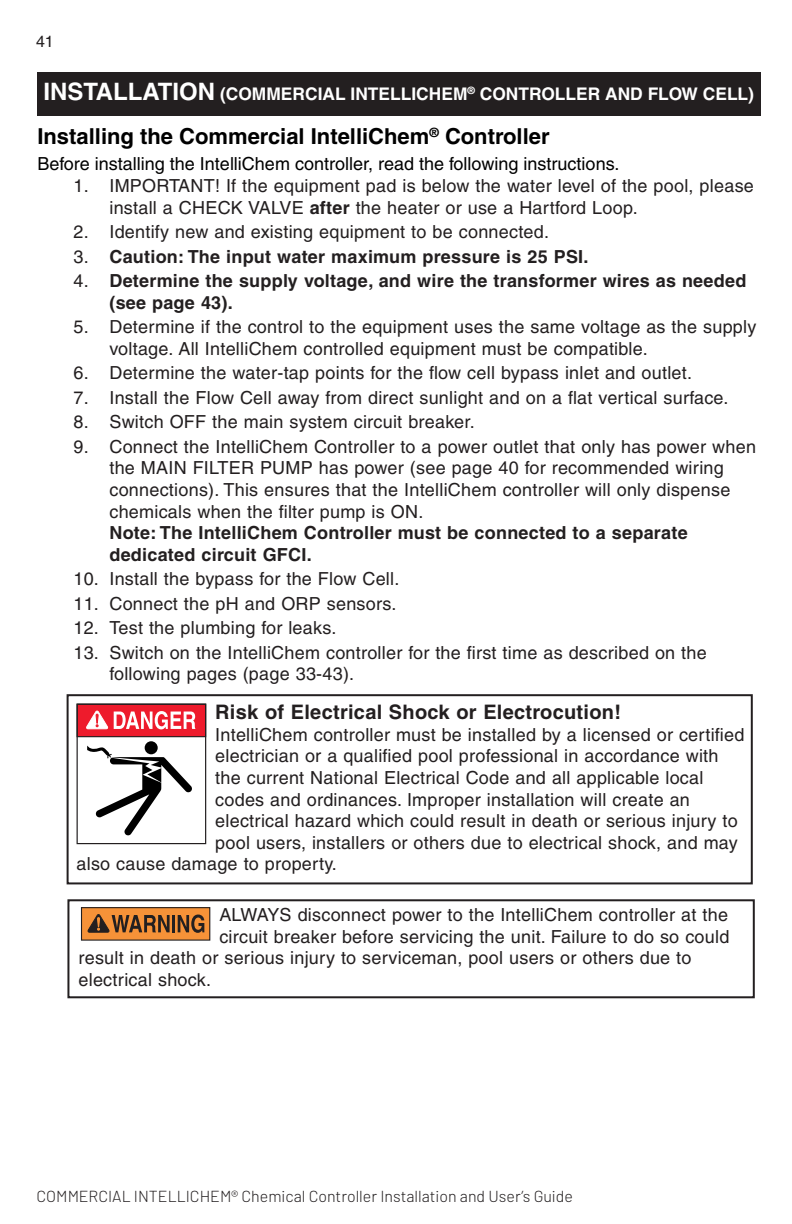
<style>
.page{position:relative;width:792px;height:1224px;background:#fff}
.page>*{position:absolute;margin:0;border:0;box-sizing:border-box;transform-origin:0 0}
.Body_Text_2{font:700 22px "Helvetica";color:#000}
.Num_List{font:700 20px "Helvetica";letter-spacing:.015em;color:#231f20}
.Bullet{font:18px/21.6px "Helvetica";letter-spacing:.015em;color:#231f20}
.Num_List-2{font:18px "Helvetica";letter-spacing:.015em;color:#231f20}
.Bullet-2{font:700 18px/21.6px "Helvetica";letter-spacing:.015em;color:#231f20}
.Body_Text_2-2{font:18px "Helvetica";color:#000}
.Heading_1{font:700 17.4px "Helvetica";color:#fff}
.t1{font:300 16px "Barlow";color:#231f20}
.t2{font:16px "Helvetica";color:#231f20}
.s1{font-size:24px}
.s2{font-weight:700}
.s3{font-weight:400}
</style>
<div class="page">
<div style="left:37px;top:72px;width:723px;height:43px;background:#231f20"></div>
<div style="left:82px;top:908px;width:128px;height:32px;background:#f69238"></div>
<div style="left:81px;top:907px;width:129px;height:34px;border:1px solid #231f20"></div>
<svg style="left:87px;top:914px;width:83px;height:19px"></svg>
<hr style="left:172px;top:915px;width:3px;height:17px;background:#231f20">
<svg style="left:178px;top:915px;width:26px;height:18px"></svg>
<div style="left:77px;top:704px;width:129px;height:33px;background:#ee1b2c"></div>
<div style="left:77px;top:704px;width:129px;height:33px;border:1px solid #231f20"></div>
<svg style="left:86px;top:710px;width:109px;height:20px"></svg>
<svg style="left:145px;top:741px;width:13px;height:13px"></svg>
<svg style="left:87px;top:745px;width:105px;height:91px"></svg>
<div style="left:77px;top:704px;width:129px;height:140px;border:1px solid #231f20"></div>
<div style="left:67px;top:694px;width:686px;height:190px;border:2px solid #231f20"></div>
<div style="left:67px;top:899px;width:688px;height:99px;border:2px solid #231f20"></div>
<p class="t2" style="left:36px;top:32px;width:19px">41</p>
<p class="Heading_1" style="left:43px;top:83px;width:712px"><span class="s1">INSTALLATION</span> (COMMERCIAL INTELLICHEM<sup>®</sup> CONTROLLER AND FLOW CELL)</p>
<p class="Body_Text_2" style="left:37px;top:123px;width:514px">Installing the Commercial IntelliChem<sup>®</sup> Controller</p>
<p class="Body_Text_2-2" style="left:37px;top:154px;width:583px">Before installing the IntelliChem controller, read the following instructions.</p>
<p class="Bullet" style="left:109px;top:175px;width:646px;text-indent:-36px">1. IMPORTANT! If the equipment pad is below the water level of the pool, please install a CHECK VALVE <span class="s2">after</span> the heater or use a Hartford Loop.</p>
<p class="Bullet" style="left:73px;top:221px;width:477px">2. Identify new and existing equipment to be connected.</p>
<p class="Bullet-2" style="left:73px;top:245px;width:517px"><span class="s3">3.</span> Caution: The input water maximum pressure is 25 PSI.</p>
<p class="Bullet-2" style="left:109px;top:270px;width:638px;text-indent:-36px"><span class="s3">4.</span> Determine the supply voltage, and wire the transformer wires as needed (see page 43).</p>
<p class="Bullet" style="left:109px;top:316px;width:649px;text-indent:-36px">5. Determine if the control to the equipment uses the same voltage as the supply voltage. All IntelliChem controlled equipment must be compatible.</p>
<p class="Bullet" style="left:73px;top:362px;width:620px">6. Determine the water-tap points for the flow cell bypass inlet and outlet.</p>
<p class="Bullet" style="left:73px;top:387px;width:657px">7. Install the Flow Cell away from direct sunlight and on a flat vertical surface.</p>
<p class="Bullet" style="left:73px;top:411px;width:403px">8. Switch OFF the main system circuit breaker.</p>
<p class="Bullet" style="left:109px;top:436px;width:648px;text-indent:-36px">9. Connect the IntelliChem Controller to a power outlet that only has power when the MAIN FILTER PUMP has power (see page 40 for recommended wiring connections). This ensures that the IntelliChem controller will only dispense chemicals when the filter pump is ON.<br><span class="s2">Note: The IntelliChem Controller must be connected to a separate dedicated circuit GFCI.</span></p>
<p class="Bullet" style="left:73px;top:568px;width:328px">10. Install the bypass for the Flow Cell.</p>
<p class="Bullet" style="left:73px;top:593px;width:324px">11. Connect the pH and ORP sensors.</p>
<p class="Bullet" style="left:73px;top:617px;width:264px">12. Test the plumbing for leaks.</p>
<p class="Bullet" style="left:109px;top:642px;width:599px;text-indent:-36px">13. Switch on the IntelliChem controller for the first time as described on the following pages (page 33-43).</p>
<p class="Num_List" style="left:215px;top:700px;width:407px">Risk of Electrical Shock or Electrocution!</p>
<p class="Num_List-2" style="left:215px;top:724px;width:531px">IntelliChem controller must be installed by a licensed or certified</p>
<p class="Num_List-2" style="left:215px;top:746px;width:505px">electrician or a qualified pool professional in accordance with</p>
<p class="Num_List-2" style="left:215px;top:767px;width:490px">the current National Electrical Code and all applicable local</p>
<p class="Num_List-2" style="left:215px;top:789px;width:476px">codes and ordinances. Improper installation will create an</p>
<p class="Num_List-2" style="left:215px;top:810px;width:524px">electrical hazard which could result in death or serious injury to</p>
<p class="Num_List-2" style="left:215px;top:832px;width:524px">pool users, installers or others due to electrical shock, and may</p>
<p class="Num_List-2" style="left:77px;top:854px;width:262px">also cause damage to property.</p>
<p class="Num_List-2" style="left:219px;top:904px;width:510px">ALWAYS disconnect power to the IntelliChem controller at the</p>
<p class="Num_List-2" style="left:219px;top:926px;width:512px">circuit breaker before servicing the unit. Failure to do so could</p>
<p class="Num_List-2" style="left:79px;top:947px;width:615px">result in death or serious injury to serviceman, pool users or others due to</p>
<p class="Num_List-2" style="left:79px;top:969px;width:134px">electrical shock.</p>
<p class="t1" style="left:37px;top:1186px;width:538px">COMMERCIAL INTELLICHEM® Chemical Controller Installation and User’s Guide</p>
</div>
